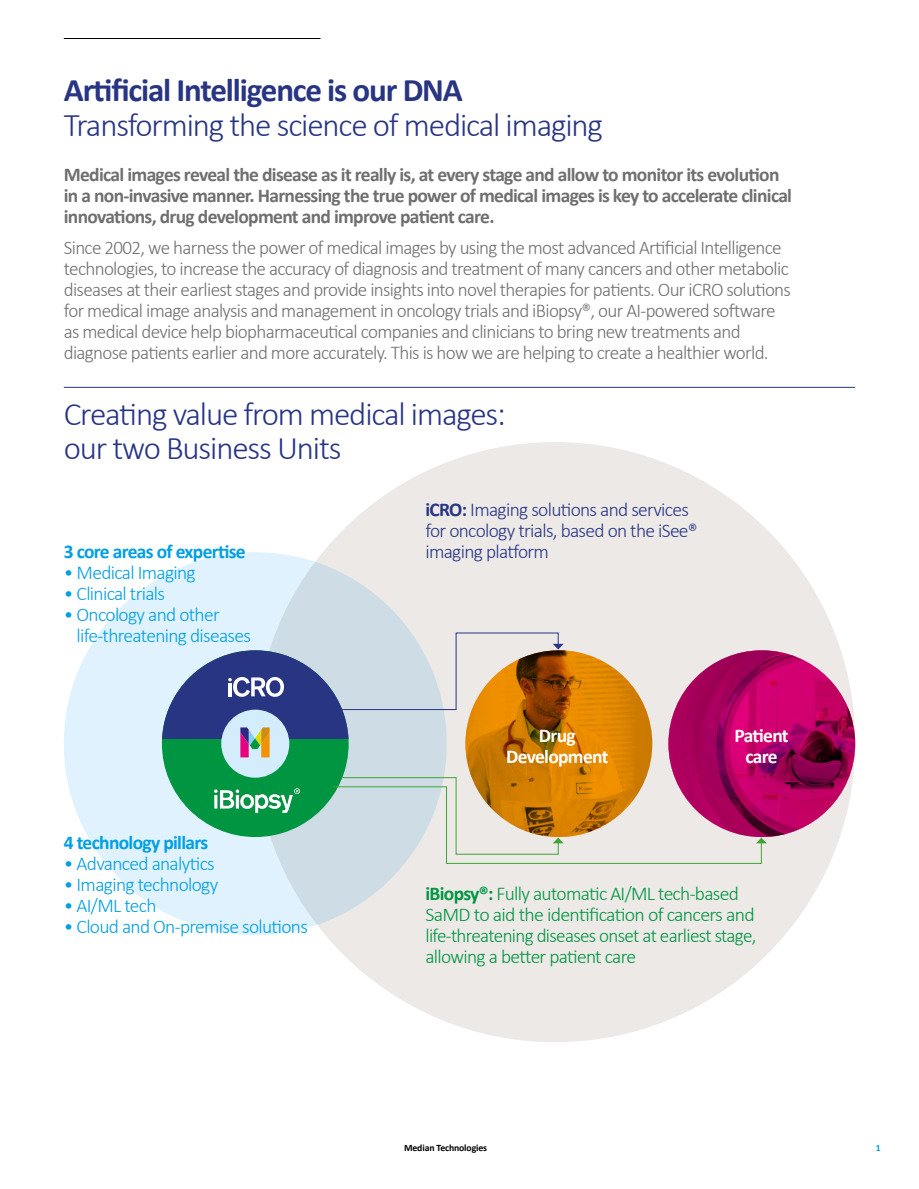
<style>
.page{position:relative;width:919px;height:1189px;background:#fff}
.page>*{position:absolute;margin:0;border:0;box-sizing:border-box;transform-origin:0 0}
.t1{font:300 33px/34.5px "Calibri";letter-spacing:-.035em;color:#283583}
.t2{font:700 33px "Calibri";letter-spacing:-.035em;color:#283583}
.t3{font:300 19.5px/21px "Calibri";letter-spacing:-.035em;color:#6f6f70}
.t4{font:700 19.5px/21px "Calibri";letter-spacing:-.035em;color:#6f6f70}
.t5{font:300 19.5px/21px "Calibri";letter-spacing:-.035em;color:#009641}
.t6{font:300 19.5px/21px "Calibri";letter-spacing:-.035em;color:#009fe3}
.t7{font:300 19.5px/21px "Calibri";letter-spacing:-.035em;color:#283583}
.t8{font:700 19.5px "Calibri";letter-spacing:-.035em;color:#009fe3}
.t9{font:700 19.5px/21px "Calibri";letter-spacing:-.035em;color:#fff;text-align:center}
.t10{font:700 9.75px "Calibri";letter-spacing:-.015em;color:#000}
.t11{font:700 9.75px "Calibri";color:#009fe3}
.s1{font-weight:700}
</style>
<div class="page">
<hr style="left:64px;top:38px;width:256px;height:1px;background:#000">
<div style="left:255px;top:442px;width:600px;height:600px;background:#ece9e7;border-radius:50%"></div>
<svg style="left:465px;top:650px;width:187px;height:187px;background:#d98100"></svg>
<svg style="left:668px;top:650px;width:187px;height:187px;background:#ab015d"></svg>
<hr style="left:64px;top:387px;width:791px;height:1px;background:#283583">
<div style="left:64px;top:552px;width:382px;height:383px;background:linear-gradient(to right,#e4f9ff,#ccdae2);border-radius:50%"></div>
<div style="left:162px;top:650px;width:186px;height:187px;background:#009641;border-radius:50%"></div>
<div style="left:221px;top:709px;width:68px;height:68px;background:#d4edfc;border-radius:50%"></div>
<svg style="left:332px;top:777px;width:434px;height:86px"></svg>
<img style="left:214px;top:788px;width:85px;height:24px">
<svg style="left:162px;top:632px;width:401px;height:125px"></svg>
<h1 class="t2" style="left:64px;top:69px;width:400px">Artificial Intelligence is our DNA</h1>
<h1 class="t1" style="left:64px;top:106px;width:540px">Transforming the science of medical imaging</h1>
<p class="t4" style="left:64px;top:163px;width:729px">Medical images reveal the disease as it really is, at every stage and allow to monitor its evolution in a non-invasive manner. Harnessing the true power of medical images is key to accelerate clinical innovations, drug development and improve patient care.</p>
<p class="t3" style="left:64px;top:236px;width:728px">Since 2002, we harness the power of medical images by using the most advanced Artificial Intelligence technologies, to increase the accuracy of diagnosis and treatment of many cancers and other metabolic diseases at their earliest stages and provide insights into novel therapies for patients. Our iCRO solutions for medical image analysis and management in oncology trials and iBiopsy®, our AI-powered software as medical device help biopharmaceutical companies and clinicians to bring new treatments and diagnose patients earlier and more accurately. This is how we are helping to create a healthier world.</p>
<h1 class="t1" style="left:64px;top:395px;width:443px">Creating value from medical images: our two Business Units</h1>
<p class="t8" style="left:64px;top:539px;width:183px">3 core areas of expertise</p>
<p class="t6" style="left:64px;top:561px;width:133px">• Medical Imaging</p>
<p class="t6" style="left:64px;top:582px;width:103px">• Clinical trials</p>
<p class="t6" style="left:77px;top:603px;width:176px;text-indent:-13px">• Oncology and other life-threatening diseases</p>
<p class="t8" style="left:64px;top:829px;width:146px">4 technology pillars</p>
<p class="t6" style="left:64px;top:851px;width:152px">• Advanced analytics</p>
<p class="t6" style="left:64px;top:872px;width:156px">• Imaging technology</p>
<p class="t6" style="left:64px;top:893px;width:94px">• AI/ML tech</p>
<p class="t6" style="left:64px;top:914px;width:245px">• Cloud and On-premise solutions</p>
<p class="t7" style="left:425px;top:498px;width:274px"><span class="s1">iCRO:</span> Imaging solutions and services for oncology trials, based on the iSee® imaging platform</p>
<p class="t9" style="left:506px;top:725px;width:104px">Drug<br>Development</p>
<p class="t9" style="left:734px;top:725px;width:56px">Patient care</p>
<p class="t5" style="left:425px;top:881px;width:332px"><span class="s1">iBiopsy®:</span> Fully automatic AI/ML tech-based SaMD to aid the identification of cancers and life-threatening diseases onset at earliest stage, allowing a better patient care</p>
<p class="t10" style="left:404px;top:1141px;width:84px">Median Technologies</p>
<p class="t11" style="left:875px;top:1141px;width:6px">1</p>
</div>
